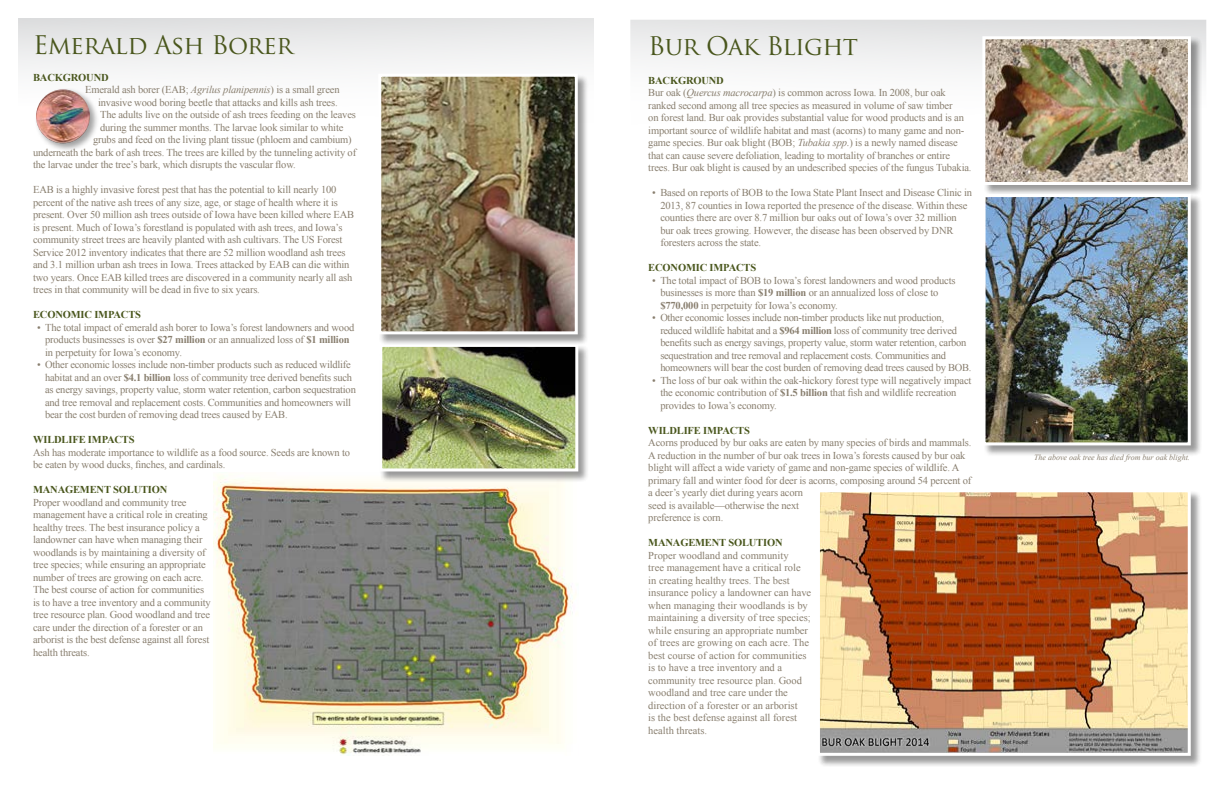
<style>
.page{position:relative;width:1224px;height:792px;background:#fff}
.page>*{position:absolute;margin:0;border:0;box-sizing:border-box;transform-origin:0 0}
.t1{font:25px "Trajan Pro";letter-spacing:-.025em;color:#49561c}
.t2{font:10.5px/12.5px "Times New Roman";letter-spacing:-.015em;color:#887e6e}
.t3{font:700 10.5px "Times New Roman";letter-spacing:-.015em;color:#49561c}
.t4{font:italic 8px "Times New Roman";color:#887e6e}
.s1{font-style:italic}
.s2{font-weight:700}
.s3{font-weight:700;color:#49561c}
</style>
<div class="page">
<img style="left:214px;top:475px;width:362px;height:280px">
<svg style="left:18px;top:18px;width:576px;height:53px"></svg>
<div style="left:380px;top:345px;width:210px;height:138px;background:#000;opacity:.4"></div>
<img style="left:383px;top:348px;width:191px;height:119px">
<div style="left:379px;top:344px;width:199px;height:127px;border:3px solid #fff"></div>
<div style="left:379px;top:74px;width:210px;height:271px;background:#000;opacity:.4"></div>
<img style="left:382px;top:78px;width:192px;height:252px">
<div style="left:378px;top:74px;width:200px;height:260px;border:3px solid #fff"></div>
<div style="left:34px;top:88px;width:65px;height:65px;background:#000;opacity:.37"></div>
<img style="left:36px;top:89px;width:54px;height:54px;border-radius:27px">
<div style="left:818px;top:490px;width:384px;height:277px;background:#000;opacity:.4"></div>
<img style="left:821px;top:493px;width:366px;height:259px">
<div style="left:817px;top:489px;width:374px;height:267px;border:3px solid #fff"></div>
<svg style="left:630px;top:20px;width:576px;height:53px"></svg>
<div style="left:983px;top:37px;width:219px;height:159px;background:#000;opacity:.4"></div>
<img style="left:986px;top:40px;width:201px;height:141px">
<div style="left:982px;top:36px;width:209px;height:149px;border:3px solid #fff"></div>
<div style="left:983px;top:195px;width:219px;height:262px;background:#000;opacity:.4"></div>
<img style="left:987px;top:198px;width:200px;height:243px">
<div style="left:983px;top:194px;width:208px;height:251px;border:3px solid #fff"></div>
<h1 class="t1" style="left:33px;top:29px;width:262px">Emerald Ash Borer</h1>
<p class="t3" style="left:33px;top:70px;width:77px">BACKGROUND</p>
<p class="t2" style="left:85px;top:84px;width:256px">Emerald ash borer (EAB; <span class="s1">Agrilus planipennis</span>) is a small green</p>
<p class="t2" style="left:98px;top:96px;width:241px">invasive wood boring beetle that attacks and kills ash trees.</p>
<p class="t2" style="left:100px;top:108px;width:257px">The adults live on the outside of ash trees feeding on the leaves</p>
<p class="t2" style="left:100px;top:121px;width:245px">during the summer months. The larvae look similar to white</p>
<p class="t2" style="left:93px;top:133px;width:260px">grubs and feed on the living plant tissue (phloem and cambium)</p>
<p class="t2" style="left:33px;top:146px;width:325px">underneath the bark of ash trees. The trees are killed by the tunneling activity of</p>
<p class="t2" style="left:33px;top:158px;width:264px">the larvae under the tree’s bark, which disrupts the vascular flow.</p>
<p class="t2" style="left:33px;top:183px;width:323px">EAB is a highly invasive forest pest that has the potential to kill nearly 100 percent of the native ash trees of any size, age, or stage of health where it is present. Over 50 million ash trees outside of Iowa have been killed where EAB is present. Much of Iowa’s forestland is populated with ash trees, and Iowa’s community street trees are heavily planted with ash cultivars. The US Forest Service 2012 inventory indicates that there are 52 million woodland ash trees and 3.1 million urban ash trees in Iowa. Trees attacked by EAB can die within two years. Once EAB killed trees are discovered in a community nearly all ash trees in that community will be dead in five to six years.</p>
<p class="t3" style="left:33px;top:308px;width:109px">ECONOMIC IMPACTS</p>
<p class="t2" style="left:45px;top:321px;width:311px;text-indent:-8px">• The total impact of emerald ash borer to Iowa’s forest landowners and wood products businesses is over <span class="s2">$27 million</span> or an annualized loss of <span class="s2">$1 million </span>in perpetuity for Iowa’s economy.</p>
<p class="t2" style="left:45px;top:358px;width:312px;text-indent:-8px">• Other economic losses include non-timber products such as reduced wildlife habitat and an over <span class="s2">$4.1 billion</span> loss of community tree derived benefits such as energy savings, property value, storm water retention, carbon sequestration and tree removal and replacement costs. Communities and homeowners will bear the cost burden of removing dead trees caused by EAB.</p>
<p class="t3" style="left:33px;top:433px;width:103px">WILDLIFE IMPACTS</p>
<p class="t2" style="left:33px;top:446px;width:319px">Ash has moderate importance to wildlife as a food source. Seeds are known to be eaten by wood ducks, finches, and cardinals.</p>
<p class="t3" style="left:33px;top:483px;width:136px">MANAGEMENT SOLUTION</p>
<p class="t2" style="left:33px;top:496px;width:179px">Proper woodland and community tree management have a critical role in creating healthy trees. The best insurance policy a landowner can have when managing their woodlands is by maintaining a diversity of tree species; while ensuring an appropriate number of trees are growing on each acre.<br>The best course of action for communities is to have a tree inventory and a community tree resource plan. Good woodland and tree care under the direction of a forester or an arborist is the best defense against all forest health threats.</p>
<h1 class="t1" style="left:648px;top:30px;width:211px">Bur Oak Blight</h1>
<p class="t2" style="left:648px;top:74px;width:325px"><span class="s3">BACKGROUND<br></span>Bur oak (<span class="s1">Quercus macrocarpa</span>) is common across Iowa. In 2008, bur oak ranked second among all tree species as measured in volume of saw timber<br>on forest land. Bur oak provides substantial value for wood products and is an important source of wildlife habitat and mast (acorns) to many game and non&shy;game species. Bur oak blight (BOB; <span class="s1">Tubakia spp.</span>) is a newly named disease that can cause severe defoliation, leading to mortality of branches or entire trees. Bur oak blight is caused by an undescribed species of the fungus Tubakia.</p>
<p class="t2" style="left:660px;top:186px;width:313px;text-indent:-8px">• Based on reports of BOB to the Iowa State Plant Insect and Disease Clinic in 2013, 87 counties in Iowa reported the presence of the disease. Within these counties there are over 8.7 million bur oaks out of Iowa’s over 32 million bur oak trees growing. However, the disease has been observed by DNR foresters across the state.</p>
<p class="t3" style="left:648px;top:261px;width:109px">ECONOMIC IMPACTS</p>
<p class="t2" style="left:660px;top:274px;width:297px;text-indent:-8px">• The total impact of BOB to Iowa’s forest landowners and wood products businesses is more than <span class="s2">$19 million</span> or an annualized loss of close to <span class="s2">$770,000</span> in perpetuity for Iowa’s economy.</p>
<p class="t2" style="left:660px;top:311px;width:313px;text-indent:-8px">• Other economic losses include non-timber products like nut production, reduced wildlife habitat and a <span class="s2">$964 million</span> loss of community tree derived benefits such as energy savings, property value, storm water retention, carbon sequestration and tree removal and replacement costs. Communities and homeowners will bear the cost burden of removing dead trees caused by BOB.</p>
<p class="t2" style="left:660px;top:374px;width:313px;text-indent:-8px">• The loss of bur oak within the oak-hickory forest type will negatively impact the economic contribution of <span class="s2">$1.5 billion</span> that fish and wildlife recreation provides to Iowa’s economy.</p>
<p class="t3" style="left:648px;top:423px;width:103px">WILDLIFE IMPACTS</p>
<p class="t2" style="left:648px;top:436px;width:325px">Acorns produced by bur oaks are eaten by many species of birds and mammals.<br>A reduction in the number of bur oak trees in Iowa’s forests caused by bur oak blight will affect a wide variety of game and non-game species of wildlife. A primary fall and winter food for deer is acorns, composing around 54 percent of a deer’s yearly diet during years acorn<br>seed is available—otherwise the next<br>preference is corn.</p>
<p class="t3" style="left:648px;top:535px;width:136px">MANAGEMENT SOLUTION</p>
<p class="t2" style="left:648px;top:549px;width:164px">Proper woodland and community<br>tree management have a critical role in creating healthy trees. The best insurance policy a landowner can have when managing their woodlands is by maintaining a diversity of tree species; while ensuring an appropriate number of trees are growing on each acre. The best course of action for communities is to have a tree inventory and a community tree resource plan. Good woodland and tree care under the direction of a forester or an arborist<br>is the best defense against all forest health threats.</p>
<p class="t4" style="left:1034px;top:452px;width:157px">The above oak tree has died from bur oak blight.</p>
</div>
